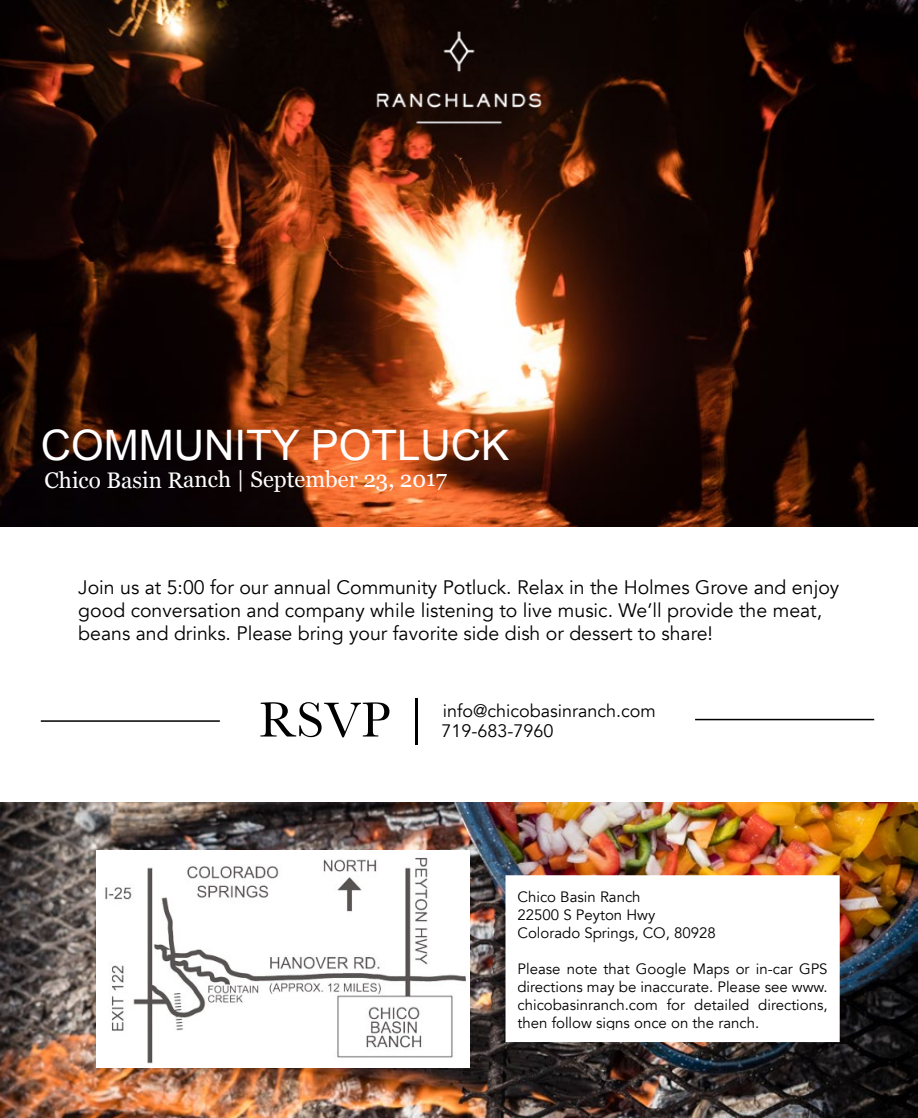
<style>
.page{position:relative;width:918px;height:1118px;background:#fff}
.page>*{position:absolute;margin:0;border:0;box-sizing:border-box;transform-origin:0 0}
.t1{font:51px "Baskerville";color:#000}
.t2{font:42px "Arial";color:#fff}
.t3{font:22.5px "Georgia";letter-spacing:-.005em;color:#fff}
.t4{font:19.5px/23.4px "Avenir";color:#000}
.t5{font:18px/19.5px "Avenir";color:#000}
.t6{font:15px/18px "Avenir";color:#000}
</style>
<div class="page">
<img style="left:0;top:802px;width:918px;height:316px">
<img style="left:0;top:0;width:918px;height:526px">
<img style="left:96px;top:850px;width:373px;height:217px">
<div style="left:512px;top:881px;width:322px;height:155px;background:#fff"></div>
<img style="left:359px;top:26px;width:200px;height:102px">
<hr style="left:41px;top:720px;width:179px;height:2px;background:#000">
<hr style="left:695px;top:719px;width:179px;height:1px;background:#000">
<h2 class="t2" style="left:41px;top:417px;width:470px">COMMUNITY POTLUCK</h2>
<p class="t3" style="left:44px;top:463px;width:404px">Chico Basin Ranch | September 23, 2017</p>
<p class="t4" style="left:78px;top:575px;width:763px">Join us at 5:00 for our annual Community Potluck. Relax in the Holmes Grove and enjoy good conversation and company while listening to live music. We’ll provide the meat, beans and drinks. Please bring your favorite side dish or dessert to share!</p>
<h1 class="t1" style="left:259px;top:687px;width:172px">RSVP |</h1>
<p class="t5" style="left:442px;top:701px;width:216px">info@chicobasinranch.com<br>719-683-7960</p>
<p class="t6" style="left:518px;top:888px;width:200px">Chico Basin Ranch<br>22500 S Peyton Hwy<br>Colorado Springs, CO, 80928</p>
<p class="t6" style="left:518px;top:960px;width:312px;text-align:justify">Please note that Google Maps or in-car GPS directions may be inaccurate. Please see www. chicobasinranch.com for detailed directions, then follow signs once on the ranch.</p>
</div>
